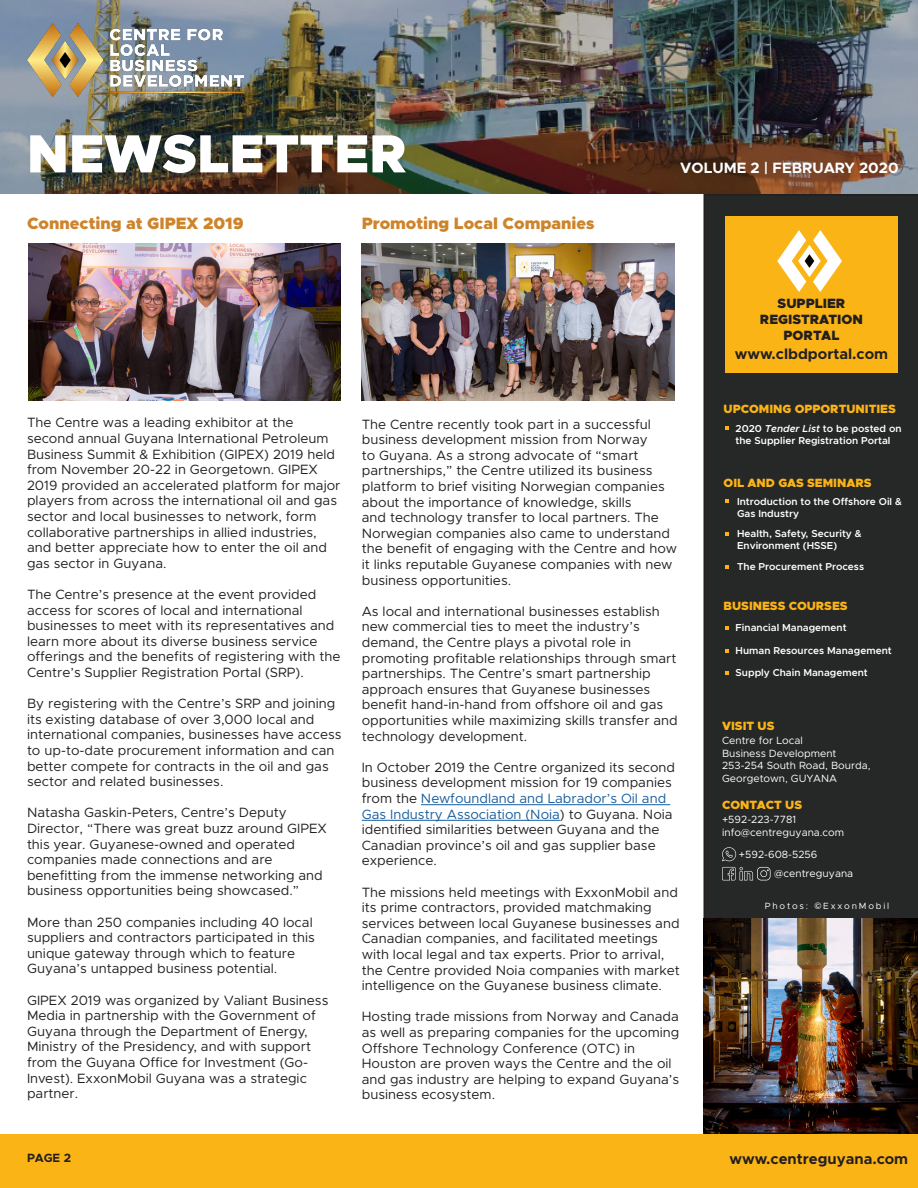
<style>
.page{position:relative;width:918px;height:1188px;background:#fff}
.page>*{position:absolute;margin:0;border:0;box-sizing:border-box;transform-origin:0 0}
.t1{font:900 54px "Metropolis";color:#fff}
.clbd_newsletter{font:900 16.5px "Metropolis";color:#ce842a}
.clbd_newsletter-2{font:700 15px "Metropolis";color:#231f20}
.t2{font:700 15px "Metropolis";color:#fff}
.clbd_newsletter-3{font:13.5px/15.6px "Metropolis";color:#231f20}
.t3{font:900 13.5px/16.2px "Metropolis";color:#231f20;text-align:center}
.t4{font:900 12px "Metropolis";color:#fbb416}
.clbd_newsletter-4{font:700 12px "Metropolis";color:#231f20}
.t5{font:10.5px/12.6px "Metropolis";color:#fff}
.t6{font:600 10.2px/12.1px "Metropolis";color:#fff}
.t7{font:9px "Metropolis";letter-spacing:.2em;color:#fff}
.s1{color:#175d9e}
.s2{font-style:italic}
</style>
<div class="page">
<div style="left:704px;top:194px;width:214px;height:724px;background:#262727"></div>
<div style="left:725px;top:216px;width:173px;height:157px;background:#fbb416"></div>
<svg style="left:722px;top:847px;width:14px;height:14px"></svg>
<svg style="left:722px;top:867px;width:49px;height:13px"></svg>
<svg style="left:777px;top:230px;width:65px;height:62px"></svg>
<img style="left:704px;top:918px;width:214px;height:216px">
<svg style="left:725px;top:499px;width:4px;height:4px"></svg>
<svg style="left:725px;top:532px;width:4px;height:4px"></svg>
<svg style="left:725px;top:565px;width:4px;height:4px"></svg>
<svg style="left:725px;top:627px;width:4px;height:3px"></svg>
<svg style="left:725px;top:649px;width:4px;height:4px"></svg>
<svg style="left:725px;top:672px;width:4px;height:3px"></svg>
<svg style="left:725px;top:426px;width:4px;height:4px"></svg>
<div style="left:0;top:1134px;width:918px;height:54px;background:#fbb416"></div>
<img style="left:0;top:0;width:918px;height:194px">
<img style="left:28px;top:23px;width:216px;height:74px">
<hr style="left:421px;top:804px;width:249px;height:1px;background:#175d9e">
<hr style="left:362px;top:820px;width:198px;height:1px;background:#175d9e">
<img style="left:28px;top:244px;width:312px;height:156px">
<img style="left:362px;top:244px;width:313px;height:156px">
<svg style="left:815px;top:902px;width:6px;height:7px"></svg>
<p class="t1" style="left:27px;top:119px;width:381px">NEWSLETTER</p>
<p class="clbd_newsletter" style="left:27px;top:213px;width:218px">Connecting at GIPEX 2019</p>
<p class="clbd_newsletter" style="left:362px;top:213px;width:234px">Promoting Local Companies</p>
<p class="t2" style="left:680px;top:158px;width:220px">VOLUME 2 | FEBRUARY 2020</p>
<p class="t3" style="left:760px;top:295px;width:105px">SUPPLIER<br>REGISTRATION<br>PORTAL</p>
<p class="clbd_newsletter-2" style="left:735px;top:344px;width:155px">www.clbdportal.com</p>
<p class="clbd_newsletter-3" style="left:27px;top:415px;width:315px">The Centre was a leading exhibitor at the second annual Guyana International Petroleum Business Summit &amp; Exhibition (GIPEX) 2019 held from November 20-22 in Georgetown. GIPEX 2019 provided an accelerated platform for major players from across the international oil and gas sector and local businesses to network, form collaborative partnerships in allied industries, and better appreciate how to enter the oil and gas sector in Guyana.</p>
<p class="clbd_newsletter-3" style="left:27px;top:587px;width:315px">The Centre’s presence at the event provided access for scores of local and international businesses to meet with its representatives and learn more about its diverse business service offerings and the benefits of registering with the Centre’s Supplier Registration Portal (SRP).</p>
<p class="clbd_newsletter-3" style="left:27px;top:696px;width:316px">By registering with the Centre’s SRP and joining its existing database of over 3,000 local and international companies, businesses have access to up-to-date procurement information and can better compete for contracts in the oil and gas sector and related businesses.</p>
<p class="clbd_newsletter-3" style="left:27px;top:805px;width:302px">Natasha Gaskin-Peters, Centre’s Deputy Director, “There was great buzz around GIPEX this year. Guyanese-owned and operated companies made connections and are benefitting from the immense networking and business opportunities being showcased.”</p>
<p class="clbd_newsletter-3" style="left:27px;top:914px;width:289px">More than 250 companies including 40 local suppliers and contractors participated in this unique gateway through which to feature Guyana’s untapped business potential.</p>
<p class="clbd_newsletter-3" style="left:27px;top:992px;width:303px">GIPEX 2019 was organized by Valiant Business Media in partnership with the Government of Guyana through the Department of Energy, Ministry of the Presidency, and with support from the Guyana Office for Investment (Go-Invest). ExxonMobil Guyana was a strategic partner.</p>
<p class="clbd_newsletter-4" style="left:27px;top:1150px;width:46px">PAGE 2</p>
<p class="clbd_newsletter-3" style="left:362px;top:416px;width:317px">The Centre recently took part in a successful business development mission from Norway<br>to Guyana. As a strong advocate of “smart partnerships,” the Centre utilized its business platform to brief visiting Norwegian companies about the importance of knowledge, skills<br>and technology transfer to local partners. The Norwegian companies also came to understand the benefit of engaging with the Centre and how it links reputable Guyanese companies with new business opportunities.</p>
<p class="clbd_newsletter-3" style="left:362px;top:603px;width:318px">As local and international businesses establish new commercial ties to meet the industry’s demand, the Centre plays a pivotal role in promoting profitable relationships through smart partnerships. The Centre’s smart partnership approach ensures that Guyanese businesses benefit hand-in-hand from offshore oil and gas opportunities while maximizing skills transfer and technology development.</p>
<p class="clbd_newsletter-3" style="left:362px;top:759px;width:315px">In October 2019 the Centre organized its second business development mission for 19 companies from the <span class="s1">Newfoundland and Labrador’s Oil and Gas Industry Association (Noia</span>) to Guyana. Noia identified similarities between Guyana and the Canadian province’s oil and gas supplier base experience.</p>
<p class="clbd_newsletter-3" style="left:362px;top:884px;width:319px">The missions held meetings with ExxonMobil and its prime contractors, provided matchmaking services between local Guyanese businesses and Canadian companies, and facilitated meetings with local legal and tax experts. Prior to arrival, the Centre provided Noia companies with market intelligence on the Guyanese business climate.</p>
<p class="clbd_newsletter-3" style="left:362px;top:1009px;width:319px">Hosting trade missions from Norway and Canada as well as preparing companies for the upcoming Offshore Technology Conference (OTC) in Houston are proven ways the Centre and the oil and gas industry are helping to expand Guyana’s business ecosystem.</p>
<p class="t4" style="left:724px;top:401px;width:174px">UPCOMING OPPORTUNITIES</p>
<p class="t6" style="left:736px;top:423px;width:168px">2020 <span class="s2">Tender List</span> to be posted on the Supplier Registration Portal</p>
<p class="t4" style="left:724px;top:475px;width:149px">OIL AND GAS SEMINARS</p>
<p class="t6" style="left:737px;top:495px;width:166px">Introduction to the Offshore Oil &amp;<br>Gas Industry</p>
<p class="t6" style="left:737px;top:527px;width:126px">Health, Safety, Security &amp;<br>Environment (HSSE)</p>
<p class="t6" style="left:737px;top:560px;width:128px">The Procurement Process</p>
<p class="t4" style="left:724px;top:598px;width:126px">BUSINESS COURSES</p>
<p class="t6" style="left:736px;top:622px;width:113px">Financial Management</p>
<p class="t6" style="left:736px;top:644px;width:158px">Human Resources Management</p>
<p class="t6" style="left:736px;top:667px;width:134px">Supply Chain Management</p>
<p class="t4" style="left:722px;top:718px;width:54px">VISIT US</p>
<p class="t5" style="left:722px;top:734px;width:150px">Centre for Local<br>Business Development<br>253-254 South Road, Bourda,<br>Georgetown, GUYANA</p>
<p class="t4" style="left:722px;top:797px;width:81px">CONTACT US</p>
<p class="t5" style="left:722px;top:813px;width:124px">+592-223-7781 info@centreguyana.com</p>
<p class="t5" style="left:774px;top:845px;width:80px;line-height:19px;text-indent:-35px">+592-608-5256 @centreguyana</p>
<p class="t7" style="left:765px;top:900px;width:45px">Photos:</p>
<p class="t7" style="left:823px;top:900px;width:67px">ExxonMobil</p>
<p class="clbd_newsletter-2" style="left:729px;top:1149px;width:180px">www.centreguyana.com</p>
<p class="clbd_newsletter-2" style="left:724px;top:1152px;width:180px">www.centreguyana.com</p>
</div>
